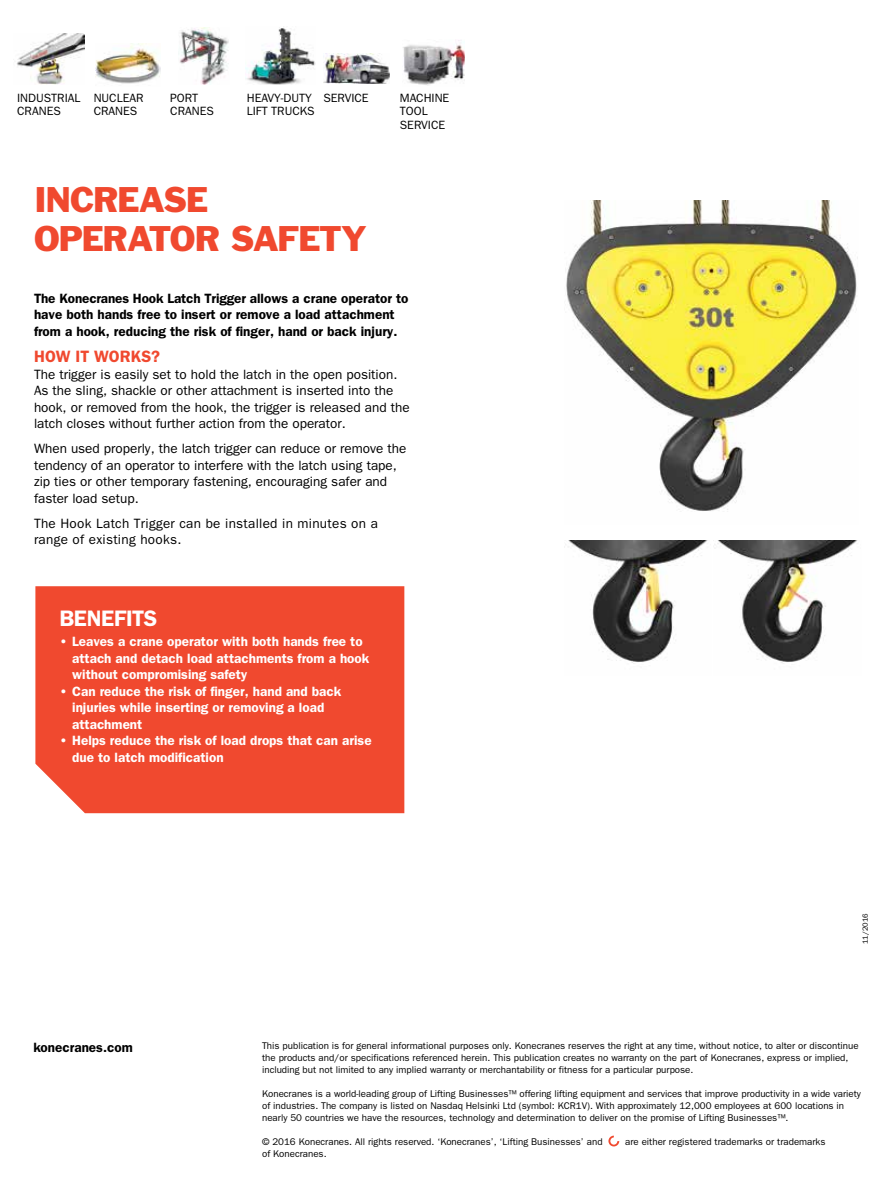
<style>
.page{position:relative;width:893px;height:1191px;background:#fff}
.page>*{position:absolute;margin:0;border:0;box-sizing:border-box;transform-origin:0 0}
.t1{font:33px/39px "Franklin Gothic Std";letter-spacing:-.03em;color:#f0492f}
.t2{font:600 22.5px "ITC Franklin Gothic Std";letter-spacing:-.015em;color:#fff}
.t3{font:600 16.5px "ITC Franklin Gothic Std";color:#f0492f}
.t4{font:13.5px/16.5px "ITC Franklin Gothic Std";color:#000}
.t5{font:600 13.5px/16.5px "ITC Franklin Gothic Std";color:#fff}
.t6{font:600 13.5px/16.5px "ITC Franklin Gothic Std";color:#000}
.t7{font:13.5px/16.5px "ITC Franklin Gothic Std";letter-spacing:.02em;color:#000}
.t8{font:12px/13.5px "ITC Franklin Gothic Std";color:#000}
.t9{font:9.75px/12px "ITC Franklin Gothic Std";color:#000}
.t10{font:7.5px "ITC Franklin Gothic Std";letter-spacing:.01em;color:#000}
</style>
<div class="page">
<div style="left:35px;top:586px;width:369px;height:227px;background:#f0492f"></div>
<svg style="left:608px;top:1135px;width:11px;height:11px"></svg>
<img style="left:403px;top:40px;width:62px;height:46px">
<img style="left:323px;top:53px;width:67px;height:30px">
<img style="left:246px;top:27px;width:69px;height:58px">
<img style="left:178px;top:28px;width:51px;height:57px">
<img style="left:96px;top:43px;width:64px;height:41px">
<img style="left:17px;top:33px;width:68px;height:52px">
<img style="left:566px;top:201px;width:292px;height:310px">
<img style="left:564px;top:540px;width:144px;height:124px">
<img style="left:714px;top:540px;width:144px;height:124px">
<p class="t8" style="left:17px;top:91px;width:65px">INDUSTRIAL<br>CRANES</p>
<p class="t8" style="left:170px;top:91px;width:45px">PORT<br>CRANES</p>
<p class="t8" style="left:247px;top:91px;width:69px">HEAVY-DUTY<br>LIFT TRUCKS</p>
<p class="t8" style="left:323px;top:91px;width:47px">SERVICE</p>
<p class="t8" style="left:400px;top:91px;width:51px">MACHINE<br>TOOL<br>SERVICE</p>
<p class="t8" style="left:94px;top:91px;width:51px">NUCLEAR<br>CRANES</p>
<h1 class="t1" style="left:34px;top:180px;width:334px">INCREASE<br>OPERATOR SAFETY</h1>
<h3 class="t6" style="left:34px;top:290px;width:376px">The Konecranes Hook Latch Trigger allows a crane operator to have both hands free to insert or remove a load attachment from a hook, reducing the risk of finger, hand or back injury.</h3>
<h3 class="t3" style="left:34px;top:346px;width:128px">HOW IT WORKS?</h3>
<p class="t4" style="left:34px;top:366px;width:377px">The trigger is easily set to hold the latch in the open position.<br>As the sling, shackle or other attachment is inserted into the hook, or removed from the hook, the trigger is released and the latch closes without further action from the operator.</p>
<h3 class="t4" style="left:34px;top:440px;width:374px">When used properly, the latch trigger can reduce or remove the tendency of an operator to interfere with the latch using tape, zip ties or other temporary fastening, encouraging safer and faster load setup.</h3>
<h3 class="t7" style="left:34px;top:515px;width:345px">The Hook Latch Trigger can be installed in minutes on a range of existing hooks.</h3>
<h2 class="t2" style="left:59px;top:604px;width:99px">BENEFITS</h2>
<h3 class="t5" style="left:72px;top:633px;width:299px;text-indent:-13px">• Leaves a crane operator with both hands free to attach and detach load attachments from a hook without compromising safety</h3>
<h3 class="t5" style="left:72px;top:683px;width:271px;text-indent:-13px">• Can reduce the risk of finger, hand and back injuries while inserting or removing a load attachment</h3>
<h3 class="t5" style="left:72px;top:732px;width:301px;text-indent:-13px">• Helps reduce the risk of load drops that can arise due to latch modification</h3>
<p class="t10" style="left:861px;top:944px;width:33px;rotate:-90deg">11/2016</p>
<h3 class="t6" style="left:33px;top:1039px;width:101px">konecranes.com</h3>
<p class="t9" style="left:262px;top:1039px;width:598px">This publication is for general informational purposes only. Konecranes reserves the right at any time, without notice, to alter or discontinue the products and/or specifications referenced herein. This publication creates no warranty on the part of Konecranes, express or implied, including but not limited to any implied warranty or merchantability or fitness for a particular purpose.</p>
<p class="t9" style="left:262px;top:1087px;width:600px">Konecranes is a world-leading group of Lifting Businesses™ offering lifting equipment and services that improve productivity in a wide variety of industries. The company is listed on Nasdaq Helsinki Ltd (symbol: KCR1V). With approximately 12,000 employees at 600 locations in nearly 50 countries we have the resources, technology and determination to deliver on the promise of Lifting Businesses™.</p>
<p class="t9" style="left:262px;top:1135px;width:342px">© 2016 Konecranes. All rights reserved. ‘Konecranes’, ‘Lifting Businesses’ and</p>
<p class="t9" style="left:625px;top:1135px;width:202px">are either registered trademarks or trademarks</p>
<p class="t9" style="left:262px;top:1147px;width:66px">of Konecranes.</p>
</div>
